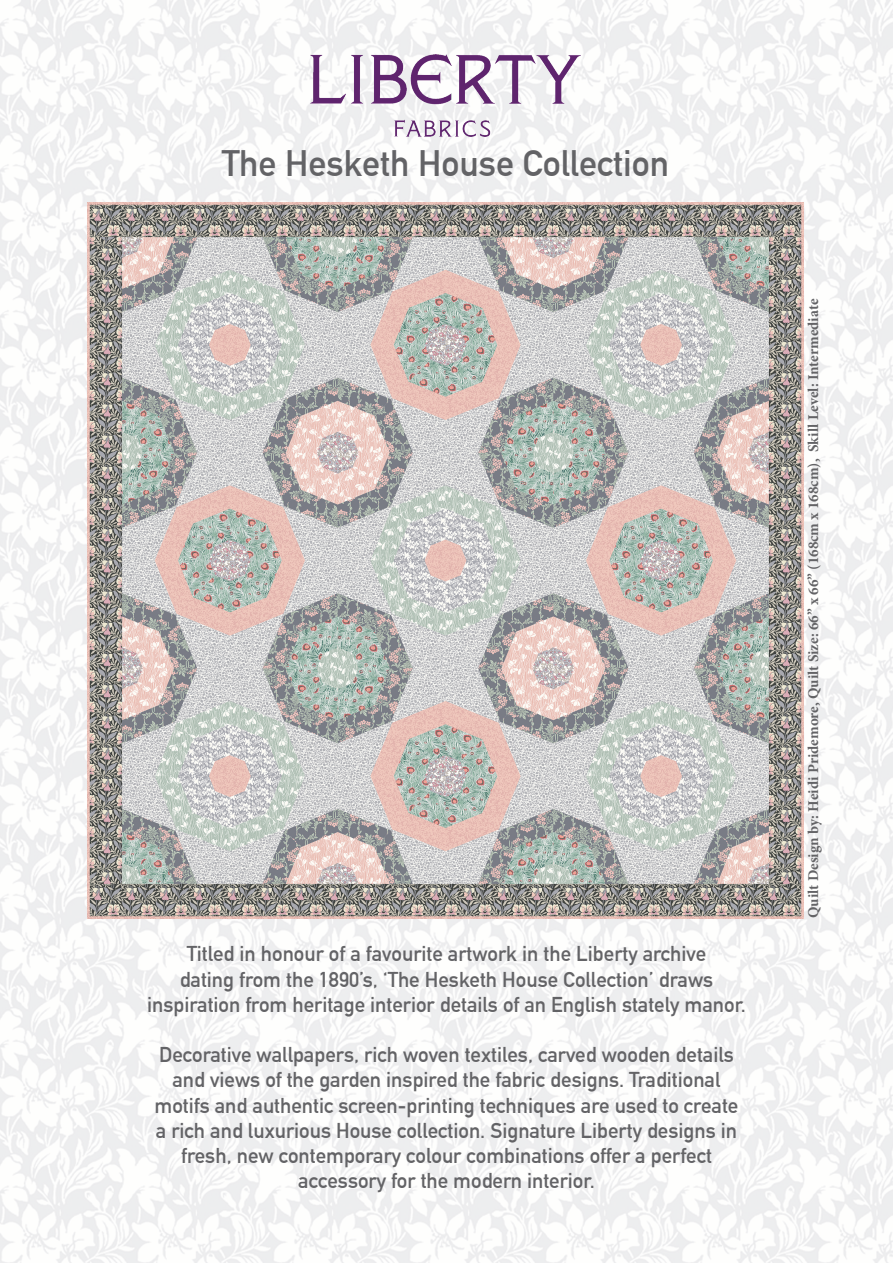
<style>
.page{position:relative;width:893px;height:1263px;background:#fff}
.page>*{position:absolute;margin:0;border:0;box-sizing:border-box;transform-origin:0 0}
.t1{font:700 36px "DIN Alternate";color:#636366}
.t2{font:700 21px/25.2px "DIN Alternate";color:#636366;text-align:center}
.t3{font:700 15px "Minion Pro";color:#636366}
</style>
<div class="page">
<img style="left:0;top:0;width:893px;height:1263px">
<img style="left:88px;top:203px;width:715px;height:715px">
<img style="left:310px;top:54px;width:270px;height:86px">
<h1 class="t1" style="left:222px;top:136px;width:449px">The Hesketh House Collection</h1>
<p class="t2" style="left:147px;top:940px;width:600px">Titled in honour of a favourite artwork in the Liberty archive<br>dating from the 1890’s, ‘The Hesketh House Collection’ draws inspiration from heritage interior details of an English stately manor.</p>
<p class="t2" style="left:155px;top:1041px;width:585px">Decorative wallpapers, rich woven textiles, carved wooden details and views of the garden inspired the fabric designs. Traditional motifs and authentic screen-printing techniques are used to create a rich and luxurious House collection. Signature Liberty designs in fresh, new contemporary colour combinations offer a perfect accessory for the modern interior.</p>
<p class="t3" style="left:803px;top:918px;width:621px;rotate:-90deg">Quilt Design by: Heidi Pridemore, Quilt Size: 66” x 66” (168cm x 168cm), Skill Level: Intermediate</p>
</div>
